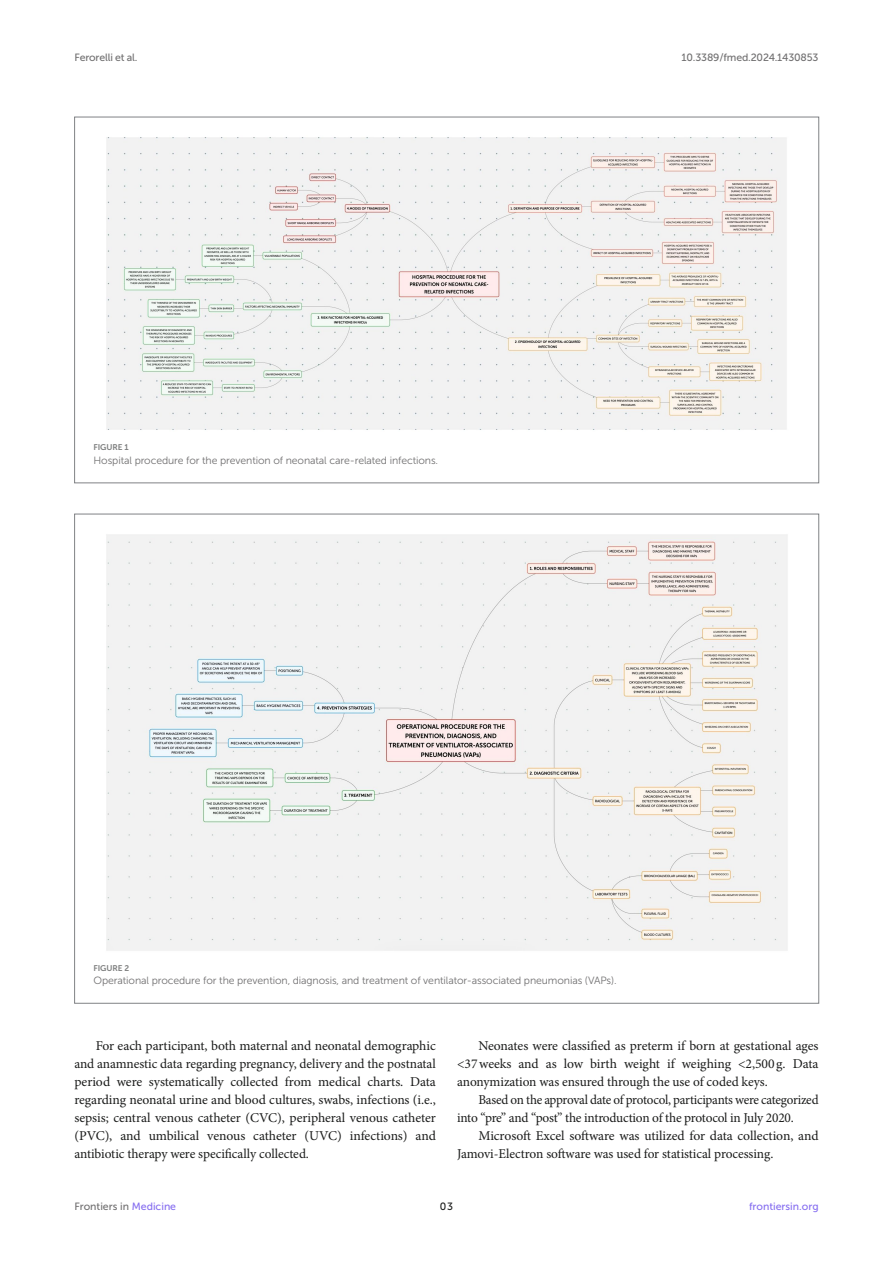
<style>
.page{position:relative;width:893px;height:1263px;background:#fff}
.page>*{position:absolute;margin:0;border:0;box-sizing:border-box;transform-origin:0 0}
.TEXT{font:13.5px/18px "Minion Pro";letter-spacing:-.01em;color:#1b1c1b;text-align:justify}
.FIG_LEG{font:10.5px "Museo Sans 300";letter-spacing:-.01em;color:#706f70}
.t1{font:10.5px "Museo Sans 500";letter-spacing:-.015em;color:#706f70}
.t2{font:10.5px "Museo Sans 500";color:#856df0}
.t3{font:10.5px "Museo Sans 500";color:#1b1c1b}
.FIG_HD{font:8.25px "Museo Sans 700";letter-spacing:-.01em;color:#7e7f7f}
.s1{color:#856df0}
</style>
<div class="page">
<img style="left:106px;top:137px;width:681px;height:293px">
<img style="left:106px;top:534px;width:682px;height:417px">
<p class="t1" style="left:74px;top:51px;width:65px">Ferorelli et al.</p>
<p class="t1" style="left:682px;top:51px;width:138px">10.3389/fmed.2024.1430853</p>
<p class="FIG_HD" style="left:94px;top:443px;width:37px">FIGURE 1</p>
<p class="FIG_LEG" style="left:94px;top:455px;width:346px">Hospital procedure for the prevention of neonatal care-related infections.</p>
<p class="FIG_HD" style="left:94px;top:963px;width:37px">FIGURE 2</p>
<p class="FIG_LEG" style="left:94px;top:975px;width:525px">Operational procedure for the prevention, diagnosis, and treatment of ventilator-associated pneumonias (VAPs).</p>
<p class="TEXT" style="left:74px;top:1037px;width:363px;text-indent:21px">For each participant, both maternal and neonatal demographic and anamnestic data regarding pregnancy, delivery and the postnatal period were systematically collected from medical charts. Data regarding neonatal urine and blood cultures, swabs, infections (i.e., sepsis; central venous catheter (CVC), peripheral venous catheter (PVC), and umbilical venous catheter (UVC) infections) and antibiotic therapy were specifically collected.</p>
<p class="TEXT" style="left:457px;top:1037px;width:363px;text-indent:21px">Neonates were classified as preterm if born at gestational ages &lt;37weeks and as low birth weight if weighing &lt;2,500g. Data anonymization was ensured through the use of coded keys.</p>
<p class="TEXT" style="left:457px;top:1091px;width:363px;text-indent:21px">Based on the approval date of protocol, participants were categorized into “pre” and “post” the introduction of the protocol in July 2020.</p>
<p class="TEXT" style="left:457px;top:1127px;width:363px;text-indent:21px">Microsoft Excel software was utilized for data collection, and<br>Jamovi-Electron software was used for statistical processing.</p>
<p class="t1" style="left:74px;top:1200px;width:103px">Frontiers in <span class="s1">Medicine</span></p>
<p class="t3" style="left:440px;top:1200px;width:15px">03</p>
<p class="t2" style="left:749px;top:1200px;width:71px">frontiersin.org</p>
</div>
